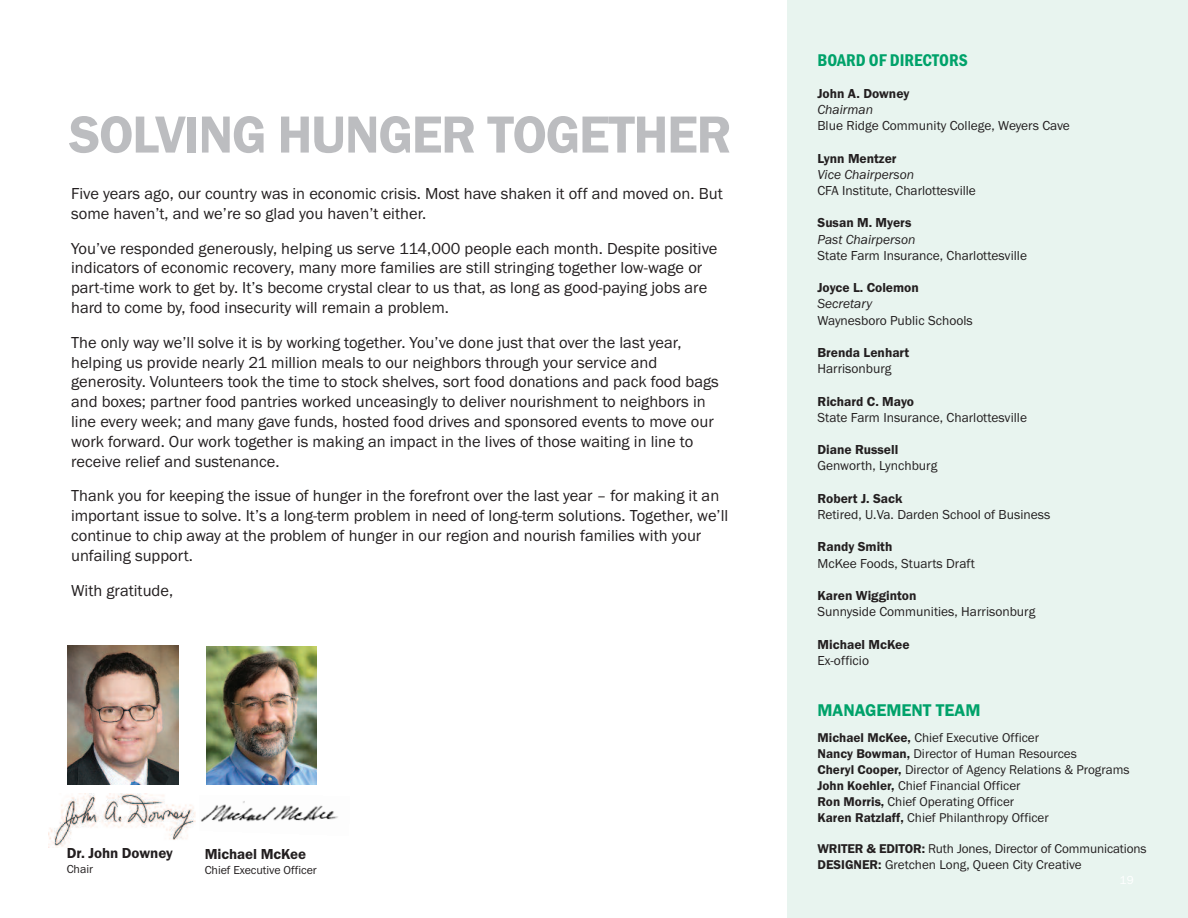
<style>
.page{position:relative;width:1188px;height:918px;background:#fff}
.page>*{position:absolute;margin:0;border:0;box-sizing:border-box;transform-origin:0 0}
.t1{font:600 54px "Franklin Gothic";letter-spacing:-.025em;color:#bcbdc0}
.t2{font:600 condensed 17.55px "Franklin Gothic";color:#00a26a}
.t3{font:600 17.55px "Franklin Gothic";color:#00a26a}
.t4{font:16.5px/19.8px "Franklin Gothic";color:#231f20}
.t5{font:600 15px "Franklin Gothic";letter-spacing:-.005em;color:#231f20}
.t6{font:13.5px "Franklin Gothic";color:#231f20}
.t7{font:600 13.5px "Franklin Gothic";color:#231f20}
.t8{font:italic 13.5px "Franklin Gothic";color:#231f20}
.t9{font:13.2px/15.9px "Franklin Gothic";color:#231f20}
.t10{font:12px "Franklin Gothic";letter-spacing:-.005em;color:#231f20}
.s1{font-weight:600}
</style>
<div class="page">
<div style="left:788px;top:0;width:400px;height:918px;background:#e8f4ef"></div>
<img style="left:49px;top:793px;width:146px;height:55px">
<img style="left:206px;top:646px;width:111px;height:139px">
<img style="left:68px;top:646px;width:110px;height:138px">
<img style="left:201px;top:801px;width:137px;height:21px">
<h1 class="t1" style="left:69px;top:102px;width:664px">SOLVING HUNGER TOGETHER</h1>
<p class="t4" style="left:71px;top:183px;width:653px">Five years ago, our country was in economic crisis. Most have shaken it off and moved on. But some haven’t, and we’re so glad you haven’t either.</p>
<p class="t4" style="left:71px;top:238px;width:648px">You’ve responded generously, helping us serve 114,000 people each month. Despite positive indicators of economic recovery, many more families are still stringing together low-wage or part-time work to get by. It’s become crystal clear to us that, as long as good-paying jobs are hard to come by, food insecurity will remain a problem.</p>
<p class="t4" style="left:71px;top:332px;width:649px">The only way we’ll solve it is by working together. You’ve done just that over the last year, helping us provide nearly 21 million meals to our neighbors through your service and generosity. Volunteers took the time to stock shelves, sort food donations and pack food bags and boxes; partner food pantries worked unceasingly to deliver nourishment to neighbors in line every week; and many gave funds, hosted food drives and sponsored events to move our work forward. Our work together is making an impact in the lives of those waiting in line to receive relief and sustenance.</p>
<p class="t4" style="left:71px;top:486px;width:659px">Thank you for keeping the issue of hunger in the forefront over the last year – for making it an important issue to solve. It’s a long-term problem in need of long-term solutions. Together, we’ll continue to chip away at the problem of hunger in our region and nourish families with your unfailing support.</p>
<p class="t4" style="left:71px;top:580px;width:104px">With gratitude,</p>
<p class="t5" style="left:67px;top:844px;width:108px">Dr. John Downey</p>
<p class="t10" style="left:67px;top:862px;width:28px">Chair</p>
<p class="t5" style="left:205px;top:845px;width:103px">Michael McKee</p>
<p class="t10" style="left:205px;top:863px;width:114px">Chief Executive Officer</p>
<p class="t2" style="left:818px;top:50px;width:152px">BOARD OF DIRECTORS</p>
<p class="t7" style="left:818px;top:85px;width:93px">John A. Downey</p>
<p class="t8" style="left:818px;top:101px;width:57px">Chairman</p>
<p class="t6" style="left:818px;top:118px;width:254px">Blue Ridge Community College, Weyers Cave</p>
<p class="t7" style="left:818px;top:150px;width:81px">Lynn Mentzer</p>
<p class="t8" style="left:818px;top:166px;width:98px">Vice Chairperson</p>
<p class="t6" style="left:818px;top:182px;width:160px">CFA Institute, Charlottesville</p>
<p class="t7" style="left:817px;top:215px;width:95px">Susan M. Myers</p>
<p class="t8" style="left:817px;top:231px;width:99px">Past Chairperson</p>
<p class="t6" style="left:817px;top:247px;width:211px">State Farm Insurance, Charlottesville</p>
<p class="t7" style="left:818px;top:280px;width:103px">Joyce L. Colemon</p>
<p class="t8" style="left:818px;top:296px;width:56px">Secretary</p>
<p class="t6" style="left:818px;top:312px;width:157px">Waynesboro Public Schools</p>
<p class="t7" style="left:818px;top:344px;width:93px">Brenda Lenhart</p>
<p class="t6" style="left:818px;top:361px;width:76px">Harrisonburg</p>
<p class="t7" style="left:818px;top:393px;width:98px">Richard C. Mayo</p>
<p class="t6" style="left:818px;top:409px;width:211px">State Farm Insurance, Charlottesville</p>
<p class="t7" style="left:818px;top:442px;width:82px">Diane Russell</p>
<p class="t6" style="left:818px;top:458px;width:121px">Genworth, Lynchburg</p>
<p class="t7" style="left:818px;top:490px;width:86px">Robert J. Sack</p>
<p class="t6" style="left:818px;top:506px;width:234px">Retired, U.Va. Darden School of Business</p>
<p class="t7" style="left:818px;top:539px;width:76px">Randy Smith</p>
<p class="t6" style="left:818px;top:555px;width:159px">McKee Foods, Stuarts Draft</p>
<p class="t7" style="left:818px;top:587px;width:101px">Karen Wigginton</p>
<p class="t6" style="left:818px;top:604px;width:219px">Sunnyside Communities, Harrisonburg</p>
<p class="t7" style="left:818px;top:636px;width:94px">Michael McKee</p>
<p class="t6" style="left:818px;top:652px;width:53px">Ex-officio</p>
<p class="t3" style="left:818px;top:700px;width:165px">MANAGEMENT TEAM</p>
<p class="t9" style="left:817px;top:730px;width:314px"><span class="s1">Michael McKee,</span> Chief Executive Officer<br><span class="s1">Nancy Bowman,</span> Director of Human Resources<br><span class="s1">Cheryl Cooper,</span> Director of Agency Relations &amp; Programs <span class="s1">John Koehler,</span> Chief Financial Officer<br><span class="s1">Ron Morris,</span> Chief Operating Officer<br><span class="s1">Karen Ratzlaff,</span> Chief Philanthropy Officer</p>
<p class="t9" style="left:817px;top:841px;width:331px"><span class="s1">WRITER &amp; EDITOR:</span> Ruth Jones, Director of Communications<br><span class="s1">DESIGNER:</span> Gretchen Long, Queen City Creative</p>
</div>
